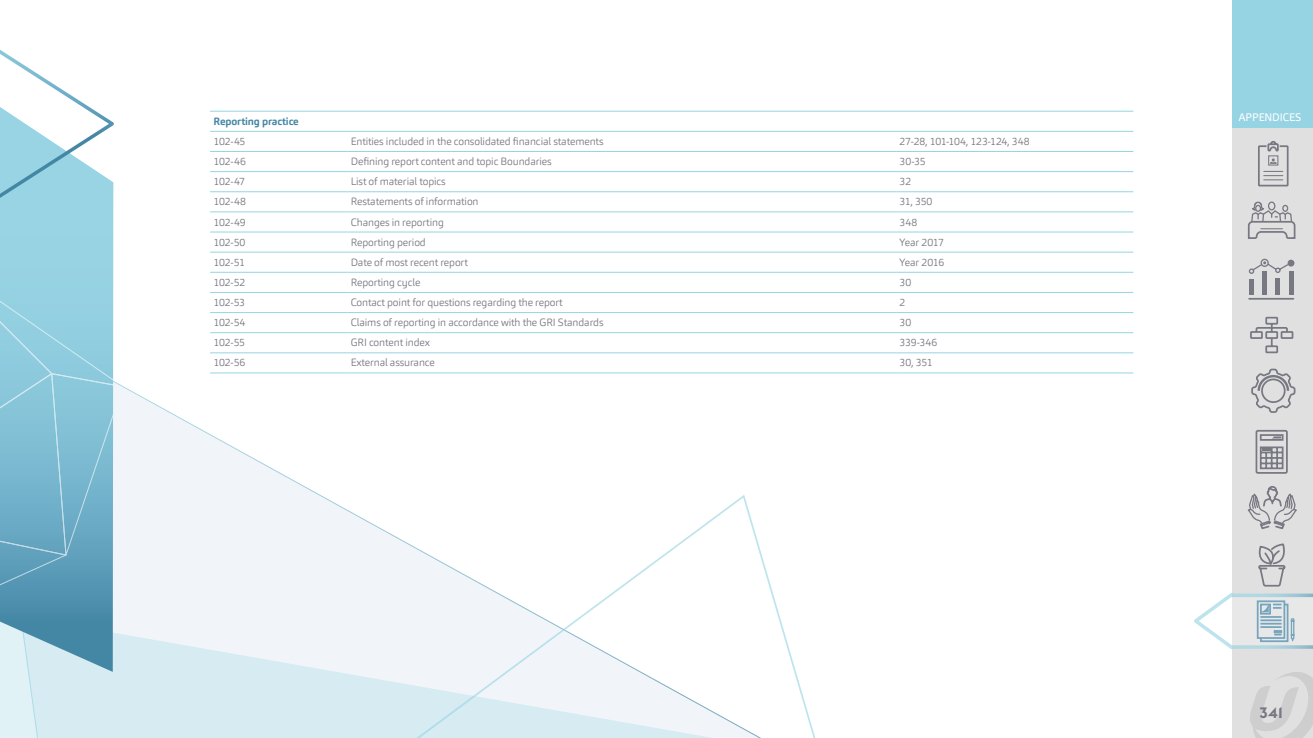
<style>
.page{position:relative;width:1313px;height:738px;background:#fff}
.page>*{position:absolute;margin:0;border:0;box-sizing:border-box;transform-origin:0 0}
.t1{font:700 15.75px "Johnston ITC Std";color:#787882}
.t2{font:10.85px "Carnas";letter-spacing:-.01em;color:#fff}
.cuerpo_texto{font:300 10.5px "Carnas";letter-spacing:-.01em;color:#787882}
.cuerpo_texto17{font:300 10.5px "Carnas";letter-spacing:-.015em;color:#787882}
.cuerpo_texto-2{font:700 10.5px "Carnas";letter-spacing:-.01em;color:#4486a5}
</style>
<div class="page">
<svg style="left:117px;top:333px;width:673px;height:232px"></svg>
<svg style="left:0;top:565px;width:413px;height:173px"></svg>
<svg style="left:413px;top:493px;width:403px;height:245px"></svg>
<hr style="left:210px;top:111px;width:137px;height:1px;background:#97d4e3">
<hr style="left:347px;top:111px;width:549px;height:1px;background:#97d4e3">
<hr style="left:896px;top:111px;width:237px;height:1px;background:#97d4e3">
<hr style="left:210px;top:131px;width:137px;height:1px;background:#97d4e3">
<hr style="left:347px;top:131px;width:549px;height:1px;background:#97d4e3">
<hr style="left:896px;top:131px;width:237px;height:1px;background:#97d4e3">
<hr style="left:210px;top:151px;width:137px;height:1px;background:#97d4e3">
<hr style="left:347px;top:151px;width:549px;height:1px;background:#97d4e3">
<hr style="left:896px;top:151px;width:237px;height:1px;background:#97d4e3">
<hr style="left:210px;top:171px;width:137px;height:1px;background:#97d4e3">
<hr style="left:347px;top:171px;width:549px;height:1px;background:#97d4e3">
<hr style="left:896px;top:171px;width:237px;height:1px;background:#97d4e3">
<hr style="left:210px;top:191px;width:137px;height:1px;background:#97d4e3">
<hr style="left:347px;top:191px;width:549px;height:1px;background:#97d4e3">
<hr style="left:896px;top:191px;width:237px;height:1px;background:#97d4e3">
<hr style="left:210px;top:212px;width:137px;height:1px;background:#97d4e3">
<hr style="left:347px;top:212px;width:549px;height:1px;background:#97d4e3">
<hr style="left:896px;top:212px;width:237px;height:1px;background:#97d4e3">
<hr style="left:210px;top:232px;width:137px;height:1px;background:#97d4e3">
<hr style="left:347px;top:232px;width:549px;height:1px;background:#97d4e3">
<hr style="left:896px;top:232px;width:237px;height:1px;background:#97d4e3">
<hr style="left:210px;top:252px;width:137px;height:1px;background:#97d4e3">
<hr style="left:347px;top:252px;width:549px;height:1px;background:#97d4e3">
<hr style="left:896px;top:252px;width:237px;height:1px;background:#97d4e3">
<hr style="left:210px;top:272px;width:137px;height:1px;background:#97d4e3">
<hr style="left:347px;top:272px;width:549px;height:1px;background:#97d4e3">
<hr style="left:896px;top:272px;width:237px;height:1px;background:#97d4e3">
<hr style="left:210px;top:292px;width:137px;height:1px;background:#97d4e3">
<hr style="left:347px;top:292px;width:549px;height:1px;background:#97d4e3">
<hr style="left:896px;top:292px;width:237px;height:1px;background:#97d4e3">
<hr style="left:210px;top:312px;width:137px;height:1px;background:#97d4e3">
<hr style="left:347px;top:312px;width:549px;height:1px;background:#97d4e3">
<hr style="left:896px;top:312px;width:237px;height:1px;background:#97d4e3">
<hr style="left:210px;top:332px;width:137px;height:1px;background:#97d4e3">
<hr style="left:347px;top:332px;width:549px;height:1px;background:#97d4e3">
<hr style="left:896px;top:332px;width:237px;height:1px;background:#97d4e3">
<hr style="left:210px;top:352px;width:137px;height:1px;background:#97d4e3">
<hr style="left:347px;top:352px;width:549px;height:1px;background:#97d4e3">
<hr style="left:896px;top:352px;width:237px;height:1px;background:#97d4e3">
<hr style="left:210px;top:373px;width:137px;height:1px;background:#97d4e3">
<hr style="left:347px;top:373px;width:549px;height:1px;background:#97d4e3">
<hr style="left:896px;top:373px;width:237px;height:1px;background:#97d4e3">
<svg style="left:0;top:50px;width:117px;height:622px"></svg>
<div style="left:1232px;top:0;width:80px;height:738px;background:#e1e0e1"></div>
<svg style="left:1250px;top:672px;width:62px;height:66px"></svg>
<svg style="left:1250px;top:316px;width:44px;height:38px"></svg>
<svg style="left:1247px;top:486px;width:50px;height:44px"></svg>
<svg style="left:1257px;top:127px;width:32px;height:60px"></svg>
<svg style="left:1247px;top:201px;width:49px;height:38px"></svg>
<svg style="left:1251px;top:368px;width:45px;height:45px"></svg>
<hr style="left:1249px;top:298px;width:44px;height:2px;background:#787882">
<hr style="left:1249px;top:279px;width:4px;height:15px;background:#787882">
<div style="left:1288px;top:271px;width:5px;height:23px;background:#787882"></div>
<div style="left:1262px;top:271px;width:5px;height:23px;background:#787882"></div>
<div style="left:1260px;top:259px;width:8px;height:8px;border:1px solid #787882;border-radius:50%"></div>
<div style="left:1287px;top:260px;width:7px;height:6px;background:#787882;border-radius:50%"></div>
<div style="left:1275px;top:278px;width:5px;height:16px;background:#787882"></div>
<svg style="left:1248px;top:261px;width:44px;height:13px"></svg>
<div style="left:1232px;top:0;width:80px;height:127px;background:#97d4e3"></div>
<svg style="left:1194px;top:544px;width:118px;height:105px"></svg>
<svg style="left:1255px;top:429px;width:33px;height:45px"></svg>
<p class="cuerpo_texto-2" style="left:213px;top:114px;width:87px">Reporting practice</p>
<p class="cuerpo_texto17" style="left:213px;top:135px;width:33px">102-45</p>
<p class="cuerpo_texto" style="left:351px;top:135px;width:254px">Entities included in the consolidated financial statements</p>
<p class="cuerpo_texto17" style="left:899px;top:135px;width:132px">27-28, 101-104, 123-124, 348</p>
<p class="cuerpo_texto17" style="left:213px;top:155px;width:34px">102-46</p>
<p class="cuerpo_texto" style="left:351px;top:155px;width:202px">Defining report content and topic Boundaries</p>
<p class="cuerpo_texto17" style="left:899px;top:155px;width:27px">30-35</p>
<p class="cuerpo_texto17" style="left:213px;top:175px;width:33px">102-47</p>
<p class="cuerpo_texto" style="left:351px;top:175px;width:96px">List of material topics</p>
<p class="cuerpo_texto17" style="left:899px;top:175px;width:13px">32</p>
<p class="cuerpo_texto17" style="left:213px;top:195px;width:34px">102-48</p>
<p class="cuerpo_texto" style="left:351px;top:195px;width:129px">Restatements of information</p>
<p class="cuerpo_texto17" style="left:899px;top:195px;width:34px">31, 350</p>
<p class="cuerpo_texto17" style="left:213px;top:215px;width:34px">102-49</p>
<p class="cuerpo_texto" style="left:351px;top:215px;width:95px">Changes in reporting</p>
<p class="cuerpo_texto17" style="left:899px;top:215px;width:19px">348</p>
<p class="cuerpo_texto17" style="left:213px;top:235px;width:33px">102-50</p>
<p class="cuerpo_texto" style="left:351px;top:235px;width:77px">Reporting period</p>
<p class="cuerpo_texto17" style="left:899px;top:235px;width:46px">Year 2017</p>
<p class="cuerpo_texto17" style="left:213px;top:255px;width:33px">102-51</p>
<p class="cuerpo_texto" style="left:351px;top:255px;width:119px">Date of most recent report</p>
<p class="cuerpo_texto17" style="left:899px;top:255px;width:46px">Year 2016</p>
<p class="cuerpo_texto17" style="left:213px;top:275px;width:33px">102-52</p>
<p class="cuerpo_texto" style="left:351px;top:275px;width:71px">Reporting cycle</p>
<p class="cuerpo_texto17" style="left:899px;top:275px;width:13px">30</p>
<p class="cuerpo_texto17" style="left:213px;top:296px;width:33px">102-53</p>
<p class="cuerpo_texto" style="left:351px;top:296px;width:213px">Contact point for questions regarding the report</p>
<p class="cuerpo_texto17" style="left:899px;top:296px;width:7px">2</p>
<p class="cuerpo_texto17" style="left:213px;top:316px;width:33px">102-54</p>
<p class="cuerpo_texto" style="left:351px;top:316px;width:254px">Claims of reporting in accordance with the GRI Standards</p>
<p class="cuerpo_texto17" style="left:899px;top:316px;width:13px">30</p>
<p class="cuerpo_texto17" style="left:213px;top:336px;width:33px">102-55</p>
<p class="cuerpo_texto" style="left:351px;top:336px;width:81px">GRI content index</p>
<p class="cuerpo_texto17" style="left:899px;top:336px;width:39px">339-346</p>
<p class="cuerpo_texto17" style="left:213px;top:356px;width:33px">102-56</p>
<p class="cuerpo_texto" style="left:351px;top:356px;width:86px">External assurance</p>
<p class="cuerpo_texto17" style="left:899px;top:356px;width:34px">30, 351</p>
<p class="t2" style="left:1238px;top:110px;width:64px">APPENDICES</p>
<h1 class="t1" style="left:1259px;top:703px;width:27px">341</h1>
</div>
